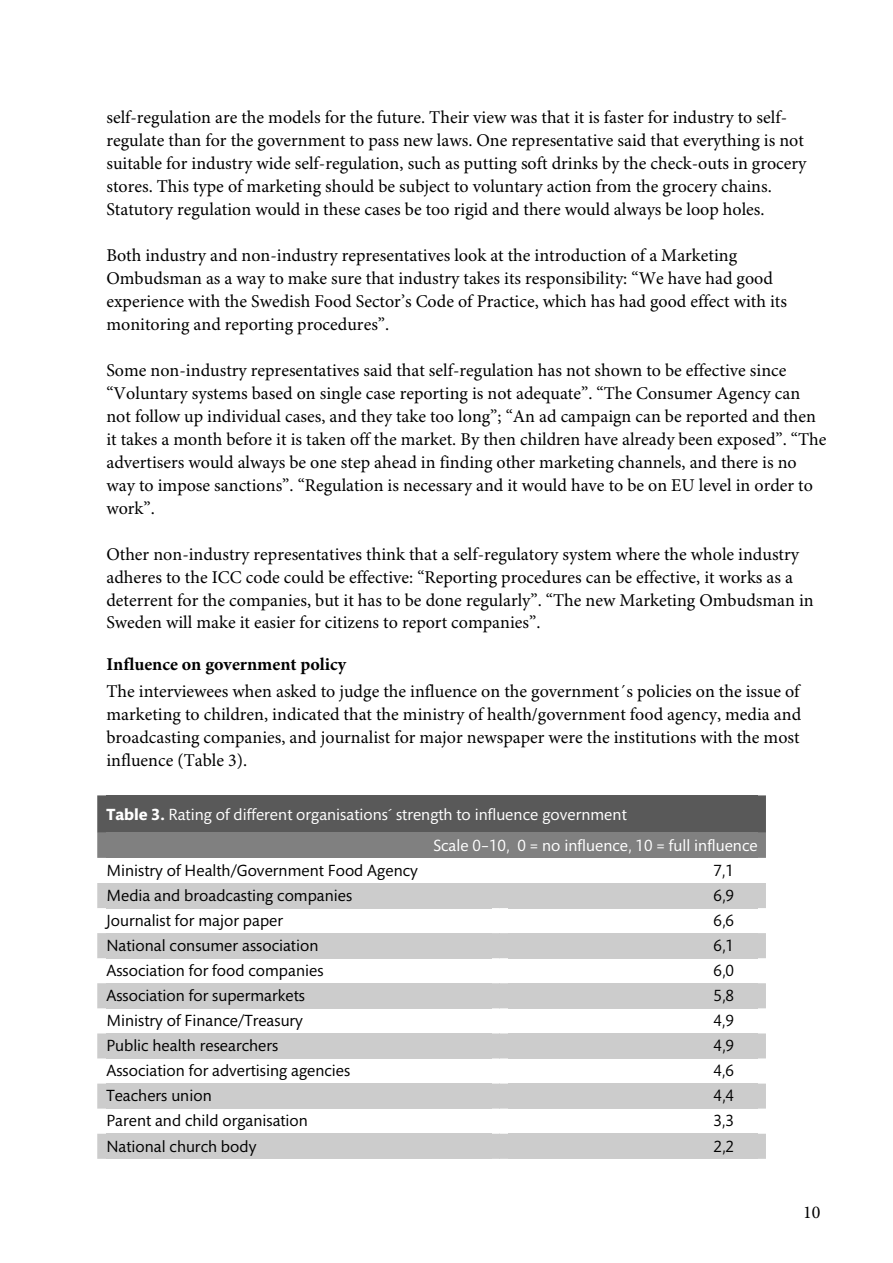
<style>
.page{position:relative;width:893px;height:1263px;background:#fff}
.page>*{position:absolute;margin:0;border:0;box-sizing:border-box;transform-origin:0 0}
.t1{font:18px/23px "Minion Pro";color:#000}
.t2{font:16.5px "Mundo Sans Std";color:#000}
.t3{font:16.5px/31.2px "Mundo Sans Std";color:#fff}
.s1{font-weight:700}
</style>
<div class="page">
<div style="left:97px;top:795px;width:669px;height:63px;background:#595959"></div>
<div style="left:106px;top:833px;width:651px;height:25px;background:#808080"></div>
<div style="left:97px;top:883px;width:669px;height:25px;background:#ccc"></div>
<div style="left:508px;top:883px;width:249px;height:25px;background:#ccc"></div>
<div style="left:97px;top:933px;width:669px;height:25px;background:#ccc"></div>
<div style="left:508px;top:933px;width:249px;height:25px;background:#ccc"></div>
<div style="left:97px;top:983px;width:669px;height:25px;background:#ccc"></div>
<div style="left:508px;top:983px;width:249px;height:25px;background:#ccc"></div>
<div style="left:97px;top:1033px;width:669px;height:25px;background:#ccc"></div>
<div style="left:508px;top:1033px;width:249px;height:25px;background:#ccc"></div>
<div style="left:97px;top:1084px;width:669px;height:25px;background:#ccc"></div>
<div style="left:508px;top:1084px;width:249px;height:25px;background:#ccc"></div>
<div style="left:97px;top:1134px;width:669px;height:25px;background:#ccc"></div>
<div style="left:508px;top:1134px;width:249px;height:25px;background:#ccc"></div>
<p class="t1" style="left:106px;top:107px;width:701px">self-regulation are the models for the future. Their view was that it is faster for industry to self&shy;regulate than for the government to pass new laws. One representative said that everything is not suitable for industry wide self-regulation, such as putting soft drinks by the check-outs in grocery stores. This type of marketing should be subject to voluntary action from the grocery chains.<br>Statutory regulation would in these cases be too rigid and there would always be loop holes.</p>
<p class="t1" style="left:106px;top:245px;width:682px">Both industry and non-industry representatives look at the introduction of a Marketing Ombudsman as a way to make sure that industry takes its responsibility: “We have had good experience with the Swedish Food Sector’s Code of Practice, which has had good effect with its monitoring and reporting procedures”.</p>
<p class="t1" style="left:106px;top:360px;width:721px">Some non-industry representatives said that self-regulation has not shown to be effective since “Voluntary systems based on single case reporting is not adequate”. “The Consumer Agency can not follow up individual cases, and they take too long”; “An ad campaign can be reported and then it takes a month before it is taken off the market. By then children have already been exposed”. “The advertisers would always be one step ahead in finding other marketing channels, and there is no way to impose sanctions”. “Regulation is necessary and it would have to be on EU level in order to work”.</p>
<p class="t1" style="left:106px;top:544px;width:708px">Other non-industry representatives think that a self-regulatory system where the whole industry adheres to the ICC code could be effective: “Reporting procedures can be effective, it works as a deterrent for the companies, but it has to be done regularly”. “The new Marketing Ombudsman in Sweden will make it easier for citizens to report companies”.</p>
<p class="t1" style="left:106px;top:652px;width:694px;line-height:27.5px"><span class="s1">Influence on government policy<br></span>The interviewees when asked to judge the influence on the government´s policies on the issue of</p>
<p class="t1" style="left:106px;top:704px;width:696px;text-align:justify">marketing to children, indicated that the ministry of health/government food agency, media and broadcasting companies, and journalist for major newspaper were the institutions with the most influence (Table 3).</p>
<p class="t3" style="left:433px;top:800px;width:326px;text-indent:-327px"><span class="s1">Table 3.</span> Rating of different organisations´ strength to influence government<br>Scale 0–10, 0 = no influence, 10 = full influence</p>
<p class="t2" style="left:106px;top:864px;width:313px">Ministry of Health/Government Food Agency</p>
<p class="t2" style="left:713px;top:864px;width:22px">7,1</p>
<p class="t2" style="left:106px;top:889px;width:247px">Media and broadcasting companies</p>
<p class="t2" style="left:713px;top:889px;width:22px">6,9</p>
<p class="t2" style="left:106px;top:914px;width:178px">Journalist for major paper</p>
<p class="t2" style="left:713px;top:914px;width:22px">6,6</p>
<p class="t2" style="left:106px;top:939px;width:213px">National consumer association</p>
<p class="t2" style="left:713px;top:939px;width:22px">6,1</p>
<p class="t2" style="left:106px;top:964px;width:218px">Association for food companies</p>
<p class="t2" style="left:713px;top:964px;width:22px">6,0</p>
<p class="t2" style="left:106px;top:989px;width:200px">Association for supermarkets</p>
<p class="t2" style="left:713px;top:989px;width:22px">5,8</p>
<p class="t2" style="left:106px;top:1014px;width:198px">Ministry of Finance/Treasury</p>
<p class="t2" style="left:713px;top:1014px;width:22px">4,9</p>
<p class="t2" style="left:106px;top:1039px;width:173px">Public health researchers</p>
<p class="t2" style="left:713px;top:1039px;width:22px">4,9</p>
<p class="t2" style="left:106px;top:1064px;width:245px">Association for advertising agencies</p>
<p class="t2" style="left:713px;top:1064px;width:22px">4,6</p>
<p class="t2" style="left:106px;top:1089px;width:107px">Teachers union</p>
<p class="t2" style="left:713px;top:1089px;width:22px">4,4</p>
<p class="t2" style="left:106px;top:1115px;width:203px">Parent and child organisation</p>
<p class="t2" style="left:713px;top:1115px;width:22px">3,3</p>
<p class="t2" style="left:106px;top:1140px;width:151px">National church body</p>
<p class="t2" style="left:713px;top:1140px;width:22px">2,2</p>
<p class="t1" style="left:803px;top:1202px;width:19px">10</p>
</div>
